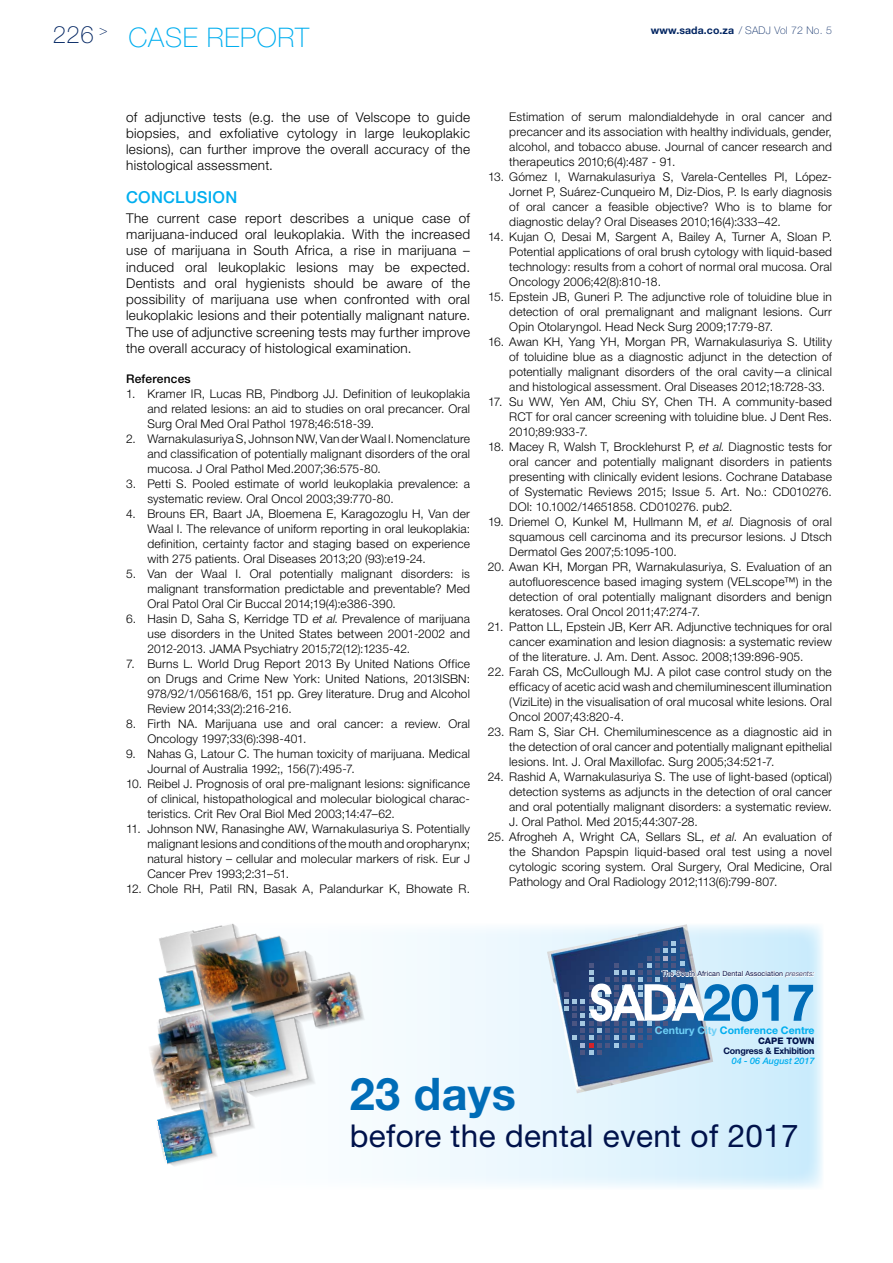
<style>
.page{position:relative;width:893px;height:1263px;background:#fff}
.page>*{position:absolute;margin:0;border:0;box-sizing:border-box;transform-origin:0 0}
.t1{font:600 51.3px "Avant Garde IT Cby BT";color:#fff}
.t2{font:700 45px "Helvetica Neue LT Std";color:#006cb7}
.t3{font:31.5px "Helvetica Neue LT Std";letter-spacing:.01em;color:#00124b}
.t4{font:100 27px "Helvetica Neue LT Std";letter-spacing:.025em;color:#00aeef}
.t5{font:100 24px "Helvetica Neue LT Std";color:#002461}
.t6{font:500 16.5px "Helvetica Neue LT Std";color:#00aeef}
.t7{font:300 13.5px/16.2px "Helvetica Neue LT Std";letter-spacing:.02em;color:#000;text-align:justify}
.t8{font:300 12px/15px "Helvetica Neue LT Std";letter-spacing:.015em;color:#000;text-align:justify}
.t9{font:500 12px "Helvetica Neue LT Std";letter-spacing:.015em;color:#000}
.t10{font:700 10.5px "Helvetica Neue LT Std";letter-spacing:.01em;color:#002461}
.t11{font:700 10.5px "Helvetica Neue LT Std";color:#00aeef}
.t12{font:700 9px "Helvetica Neue LT Std";letter-spacing:-.02em;color:#00124b}
.t13{font:italic 500 9px "Helvetica Neue LT Std";color:#00aeef}
.t14{font:800 9px "Helvetica Neue LT Std";color:#00124b}
.t15{font:7.2px "Helvetica Neue LT Std";letter-spacing:.01em;color:#00124b}
.s1{font-weight:100}
.s2{font-style:italic}
.s3{font-weight:300;font-style:italic}
.s4{font-family:"Helvetica Neue LT Std";font-weight:700;color:#006cb7}
.s5{color:#6dcff6}
</style>
<div class="page">
<svg style="left:394px;top:925px;width:429px;height:263px"></svg>
<img style="left:547px;top:924px;width:166px;height:169px">
<svg style="left:564px;top:940px;width:251px;height:115px;background:#80a0c1"></svg>
<img style="left:158px;top:923px;width:194px;height:243px">
<div style="left:159px;top:1015px;width:70px;height:71px;background:#000;opacity:.3"></div>
<img style="left:157px;top:1012px;width:54px;height:23px">
<img style="left:306px;top:974px;width:59px;height:56px">
<img style="left:159px;top:971px;width:41px;height:41px">
<img style="left:201px;top:1085px;width:53px;height:48px">
<img style="left:157px;top:1110px;width:54px;height:53px">
<img style="left:150px;top:1035px;width:62px;height:50px">
<img style="left:158px;top:1059px;width:54px;height:50px">
<img style="left:238px;top:954px;width:79px;height:71px">
<img style="left:191px;top:932px;width:79px;height:79px">
<img style="left:213px;top:1013px;width:69px;height:70px">
<h3 class="t5" style="left:53px;top:21px;width:56px">226 <sup>&gt;</sup></h3>
<h3 class="t4" style="left:129px;top:22px;width:182px">CASE REPORT</h3>
<p class="t10" style="left:651px;top:24px;width:183px">www.sada.co.za <span class="s1">/ SADJ VOL 72 NO. 5</span></p>
<p class="t7" style="left:126px;top:108px;width:345px">of adjunctive tests (e.g. the use of Velscope to guide biopsies, and exfoliative cytology in large leukoplakic lesions), can further improve the overall accuracy of the histological assessment.</p>
<h3 class="t6" style="left:126px;top:187px;width:24px">Conclusion</h3>
<p class="t7" style="left:126px;top:210px;width:345px">The current case report describes a unique case of marijuana-induced oral leukoplakia. With the increased use of marijuana in South Africa, a rise in marijuana – induced oral leukoplakic lesions may be expected.<br>Dentists and oral hygienists should be aware of the possibility of marijuana use when confronted with oral leukoplakic lesions and their potentially malignant nature.<br>The use of adjunctive screening tests may further improve the overall accuracy of histological examination.</p>
<p class="t9" style="left:126px;top:372px;width:66px">References</p>
<p class="t8" style="left:147px;top:386px;width:324px;text-indent:-21px">1. Kramer IR, Lucas RB, Pindborg JJ. Definition of leukoplakia and related lesions: an aid to studies on oral precancer. Oral Surg Oral Med Oral Pathol 1978;46:518-39.</p>
<p class="t8" style="left:147px;top:431px;width:324px;text-indent:-21px">2. Warnakulasuriya S, Johnson NW, Van der Waal I. Nomenclature and classification of potentially malignant disorders of the oral mucosa. J Oral Pathol Med.2007;36:575-80.</p>
<p class="t8" style="left:147px;top:476px;width:324px;text-indent:-21px">3. Petti S. Pooled estimate of world leukoplakia prevalence: a systematic review. Oral Oncol 2003;39:770-80.</p>
<p class="t8" style="left:147px;top:506px;width:324px;text-indent:-21px">4. Brouns ER, Baart JA, Bloemena E, Karagozoglu H, Van der Waal I. The relevance of uniform reporting in oral leukoplakia: definition, certainty factor and staging based on experience with 275 patients. Oral Diseases 2013;20 (93):e19-24.</p>
<p class="t8" style="left:147px;top:566px;width:324px;text-indent:-21px">5. Van der Waal I. Oral potentially malignant disorders: is malignant transformation predictable and preventable? Med Oral Patol Oral Cir Buccal 2014;19(4):e386-390.</p>
<p class="t8" style="left:147px;top:611px;width:324px;text-indent:-21px">6. Hasin D, Saha S, Kerridge TD <span class="s2">et al</span>. Prevalence of marijuana use disorders in the United States between 2001-2002 and 2012-2013. JAMA Psychiatry 2015;72(12):1235-42.</p>
<p class="t8" style="left:147px;top:656px;width:324px;text-indent:-21px">7. Burns L. World Drug Report 2013 By United Nations Office on Drugs and Crime New York: United Nations, 2013ISBN:<br>978/92/1/056168/6, 151 pp. Grey literature. Drug and Alcohol Review 2014;33(2):216-216.</p>
<p class="t8" style="left:147px;top:716px;width:324px;text-indent:-21px">8. Firth NA. Marijuana use and oral cancer: a review. Oral<br>Oncology 1997;33(6):398-401.</p>
<p class="t8" style="left:147px;top:746px;width:324px;text-indent:-21px">9. Nahas G, Latour C. The human toxicity of marijuana. Medical<br>Journal of Australia 1992;, 156(7):495-7.</p>
<p class="t8" style="left:147px;top:776px;width:324px;text-indent:-21px">10. Reibel J. Prognosis of oral pre-malignant lesions: significance of clinical, histopathological and molecular biological charac&shy;teristics. Crit Rev Oral Biol Med 2003;14:47–62.</p>
<p class="t8" style="left:147px;top:821px;width:324px;text-indent:-21px">11. Johnson NW, Ranasinghe AW, Warnakulasuriya S. Potentially malignant lesions and conditions of the mouth and oropharynx; natural history – cellular and molecular markers of risk. Eur J Cancer Prev 1993;2:31–51.</p>
<p class="t8" style="left:126px;top:881px;width:345px">12. Chole RH, Patil RN, Basak A, Palandurkar K, Bhowate R.</p>
<p class="t8" style="left:509px;top:109px;width:324px">Estimation of serum malondialdehyde in oral cancer and precancer and its association with healthy individuals, gender, alcohol, and tobacco abuse. Journal of cancer research and therapeutics 2010;6(4):487 - 91.</p>
<p class="t8" style="left:509px;top:169px;width:324px;text-indent:-21px">13. Gómez I, Warnakulasuriya S, Varela-Centelles PI, López-Jornet P, Suárez-Cunqueiro M, Diz-Dios, P. Is early diagnosis of oral cancer a feasible objective? Who is to blame for diagnostic delay? Oral Diseases 2010;16(4):333–42.</p>
<p class="t8" style="left:509px;top:229px;width:324px;text-indent:-21px">14. Kujan O, Desai M, Sargent A, Bailey A, Turner A, Sloan P.<br>Potential applications of oral brush cytology with liquid-based technology: results from a cohort of normal oral mucosa. Oral Oncology 2006;42(8):810-18.</p>
<p class="t8" style="left:509px;top:289px;width:324px;text-indent:-21px">15. Epstein JB, Guneri P. The adjunctive role of toluidine blue in detection of oral premalignant and malignant lesions. Curr Opin Otolaryngol. Head Neck Surg 2009;17:79-87.</p>
<p class="t8" style="left:509px;top:334px;width:324px;text-indent:-21px">16. Awan KH, Yang YH, Morgan PR, Warnakulasuriya S. Utility of toluidine blue as a diagnostic adjunct in the detection of potentially malignant disorders of the oral cavity—a clinical and histological assessment. Oral Diseases 2012;18:728-33.</p>
<p class="t8" style="left:509px;top:394px;width:324px;text-indent:-21px">17. Su WW, Yen AM, Chiu SY, Chen TH. A community-based RCT for oral cancer screening with toluidine blue. J Dent Res.<br>2010;89:933-7.</p>
<p class="t8" style="left:509px;top:439px;width:324px;text-indent:-21px">18. Macey R, Walsh T, Brocklehurst P, <span class="s2">et al</span>. Diagnostic tests for oral cancer and potentially malignant disorders in patients presenting with clinically evident lesions. Cochrane Database of Systematic Reviews 2015; Issue 5. Art. No.: CD010276.<br>DOI: 10.1002/14651858. CD010276. pub2.</p>
<p class="t8" style="left:509px;top:514px;width:324px;text-indent:-21px">19. Driemel O, Kunkel M, Hullmann M, <span class="s2">et al</span>. Diagnosis of oral squamous cell carcinoma and its precursor lesions. J Dtsch Dermatol Ges 2007;5:1095-100.</p>
<p class="t8" style="left:509px;top:559px;width:324px;text-indent:-21px">20. Awan KH, Morgan PR, Warnakulasuriya, S. Evaluation of an autofluorescence based imaging system (VELscope™) in the detection of oral potentially malignant disorders and benign keratoses. Oral Oncol 2011;47:274-7.</p>
<p class="t8" style="left:509px;top:619px;width:324px;text-indent:-21px">21. Patton LL, Epstein JB, Kerr AR. Adjunctive techniques for oral cancer examination and lesion diagnosis: a systematic review of the literature. J. Am. Dent. Assoc. 2008;139:896-905.</p>
<p class="t8" style="left:509px;top:664px;width:324px;text-indent:-21px">22. Farah CS, McCullough MJ. A pilot case control study on the efficacy of acetic acid wash and chemiluminescent illumination (ViziLite) in the visualisation of oral mucosal white lesions. Oral Oncol 2007;43:820-4.</p>
<p class="t8" style="left:509px;top:724px;width:324px;text-indent:-21px">23. Ram S, Siar CH. Chemiluminescence as a diagnostic aid in the detection of oral cancer and potentially malignant epithelial lesions. Int. J. Oral Maxillofac. Surg 2005;34:521-7.</p>
<p class="t8" style="left:509px;top:769px;width:324px;text-indent:-21px">24. Rashid A, Warnakulasuriya S. The use of light-based (optical) detection systems as adjuncts in the detection of oral cancer and oral potentially malignant disorders: a systematic review.<br>J. Oral Pathol. Med 2015;44:307-28.</p>
<p class="t8" style="left:509px;top:829px;width:324px;text-indent:-21px">25. Afrogheh A, Wright CA, Sellars SL, <span class="s2">et al</span>. An evaluation of the Shandon Papspin liquid-based oral test using a novel cytologic scoring system. Oral Surgery, Oral Medicine, Oral Pathology and Oral Radiology 2012;113(6):799-807.</p>
<p class="t15" style="left:662px;top:969px;width:154px">The South African Dental Association <span class="s3">presents:</span></p>
<h1 class="t1" style="left:589px;top:972px;width:227px">SADA<span class="s4">2017</span></h1>
<p class="t11" style="left:655px;top:1024px;width:161px"><span class="s5">Century City</span> Conference Centre</p>
<p class="t14" style="left:758px;top:1035px;width:58px">CAPE TOWN</p>
<p class="t12" style="left:723px;top:1045px;width:93px">Congress &amp; Exhibition</p>
<p class="t13" style="left:732px;top:1055px;width:84px">04 - 06 August 2017</p>
<h2 class="t2" style="left:350px;top:1066px;width:168px">23 days</h2>
<h3 class="t3" style="left:350px;top:1117px;width:450px">before the dental event of 2017</h3>
</div>
